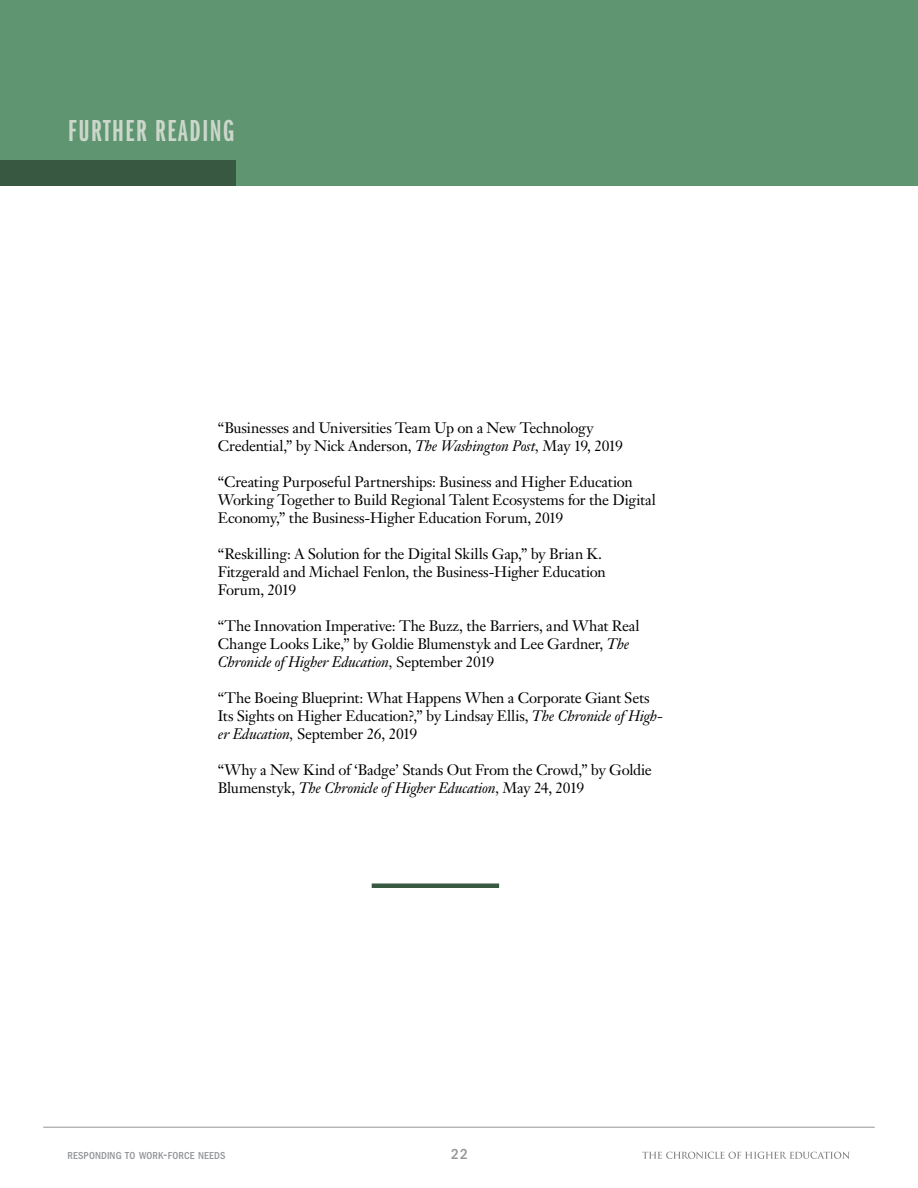
<style>
.page{position:relative;width:918px;height:1188px;background:#fff}
.page>*{position:absolute;margin:0;border:0;box-sizing:border-box;transform-origin:0 0}
.Section_Headers{font:31.5px "ITC Franklin Gothic Std Dm X Cp";letter-spacing:.05em;color:#ccd7cb}
.p1_2018Reports{font:15px/18px "Janson Text LT Std";letter-spacing:-.015em;color:#000}
.t1{font:500 condensed 15px "ITC Franklin Gothic Std";color:#939598}
.t2{font:500 condensed 10.5px "ITC Franklin Gothic Std";letter-spacing:.01em;color:#939598}
.s1{font-style:italic}
.s2{font-size:15px}
</style>
<div class="page">
<hr style="left:43px;top:1127px;width:832px;height:1px;background:#939598">
<svg style="left:642px;top:1152px;width:208px;height:7px"></svg>
<div style="left:0;top:0;width:918px;height:185px;background:#5f9571"></div>
<div style="left:0;top:160px;width:236px;height:25px;background:#385841"></div>
<div style="left:372px;top:883px;width:127px;height:5px;background:#385841"></div>
<p class="Section_Headers" style="left:68px;top:114px;width:168px">FURTHER READING</p>
<p class="p1_2018Reports" style="left:218px;top:419px;width:406px">“Businesses and Universities Team Up on a New Technology<br>Credential,” by Nick Anderson, <span class="s1">The Washington Post,</span> May 19, 2019</p>
<p class="p1_2018Reports" style="left:218px;top:473px;width:440px">“Creating Purposeful Partnerships: Business and Higher Education<br>Working Together to Build Regional Talent Ecosystems for the Digital<br>Economy,” the Business-Higher Education Forum, 2019</p>
<p class="p1_2018Reports" style="left:218px;top:545px;width:389px">“Reskilling: A Solution for the Digital Skills Gap,” by Brian K.<br>Fitzgerald and Michael Fenlon, the Business-Higher Education<br>Forum, 2019</p>
<p class="p1_2018Reports" style="left:218px;top:617px;width:423px">“The Innovation Imperative: The Buzz, the Barriers, and What Real<br>Change Looks Like,” by Goldie Blumenstyk and Lee Gardner, <span class="s1">The<br>Chronicle of Higher Education,</span> September 2019</p>
<p class="p1_2018Reports" style="left:218px;top:689px;width:447px">“The Boeing Blueprint: What Happens When a Corporate Giant Sets<br>Its Sights on Higher Education?,” by Lindsay Ellis, <span class="s1">The Chronicle of High&shy;er Education,</span> September 26, 2019</p>
<p class="p1_2018Reports" style="left:218px;top:761px;width:436px">“Why a New Kind of ‘Badge’ Stands Out From the Crowd,” by Goldie<br>Blumenstyk, <span class="s1">The Chronicle of Higher Education,</span> May 24, 2019</p>
<p class="t2" style="left:68px;top:1150px;width:160px">RESPONDING TO WORK<span class="s2">-</span>FORCE NEEDS</p>
<p class="t1" style="left:451px;top:1146px;width:18px">22</p>
</div>
